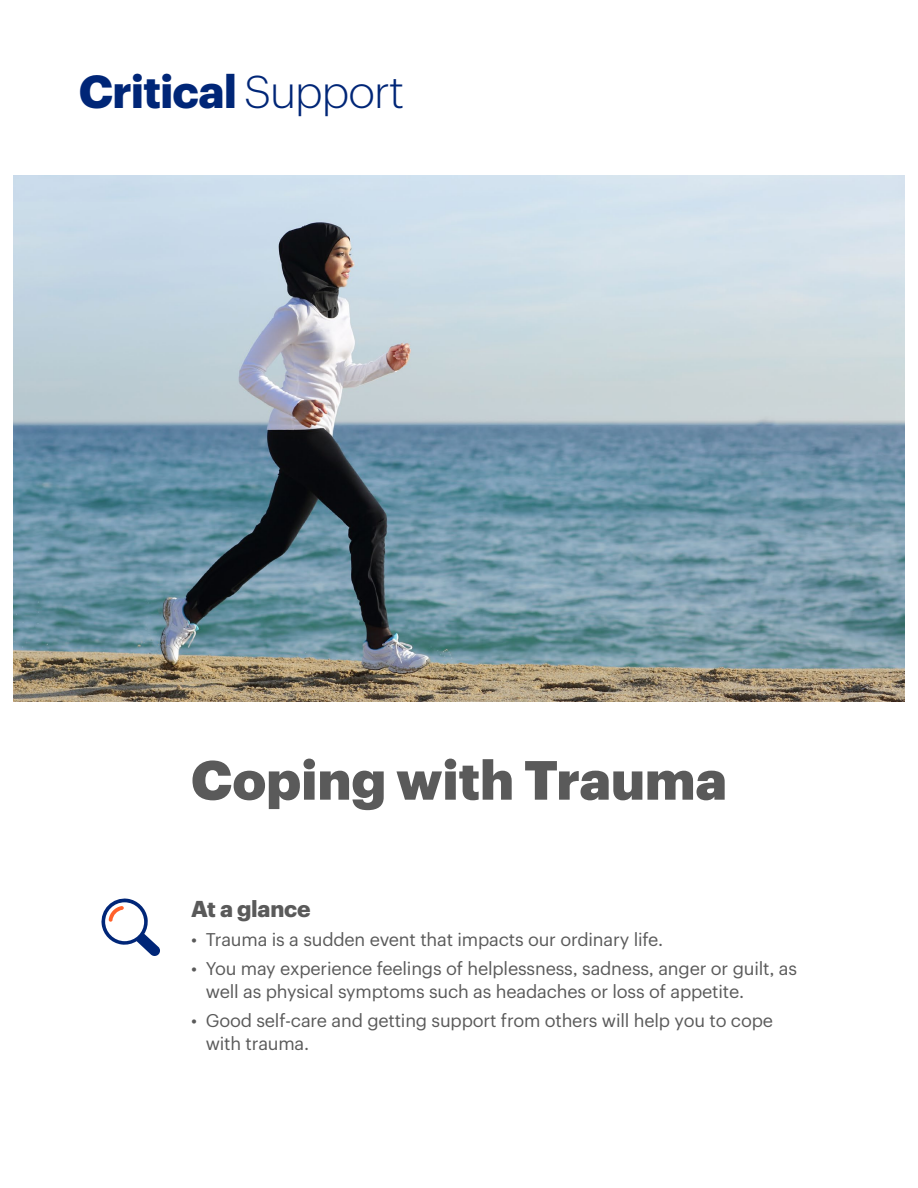
<style>
.page{position:relative;width:918px;height:1188px;background:#fff}
.page>*{position:absolute;margin:0;border:0;box-sizing:border-box;transform-origin:0 0}
.t1{font:900 54px "Graphik UHG";color:#5a5a5a}
.t2{font:700 45.3px "Graphik";letter-spacing:-.02em;color:#002677}
.t3{font:700 22.5px "Graphik UHG";letter-spacing:-.01em;color:#5a5a5a}
.t4{font:18px/22.5px "Graphik UHG";letter-spacing:-.01em;color:#5a5a5a}
.s1{font-weight:300;font-size:45px}
</style>
<div class="page">
<img style="left:14px;top:176px;width:890px;height:526px">
<svg style="left:101px;top:898px;width:59px;height:58px"></svg>
<h2 class="t2" style="left:79px;top:56px;width:327px">Critical <span class="s1">Support</span></h2>
<h1 class="t1" style="left:191px;top:738px;width:538px">Coping with Trauma</h1>
<p class="t3" style="left:191px;top:891px;width:121px">At a glance</p>
<p class="t4" style="left:191px;top:927px;width:474px">• Trauma is a sudden event that impacts our ordinary life.</p>
<p class="t4" style="left:206px;top:956px;width:593px;text-indent:-15px">• You may experience feelings of helplessness, sadness, anger or guilt, as well as physical symptoms such as headaches or loss of appetite.</p>
<p class="t4" style="left:206px;top:1008px;width:569px;text-indent:-15px">• Good self-care and getting support from others will help you to cope with trauma.</p>
</div>
